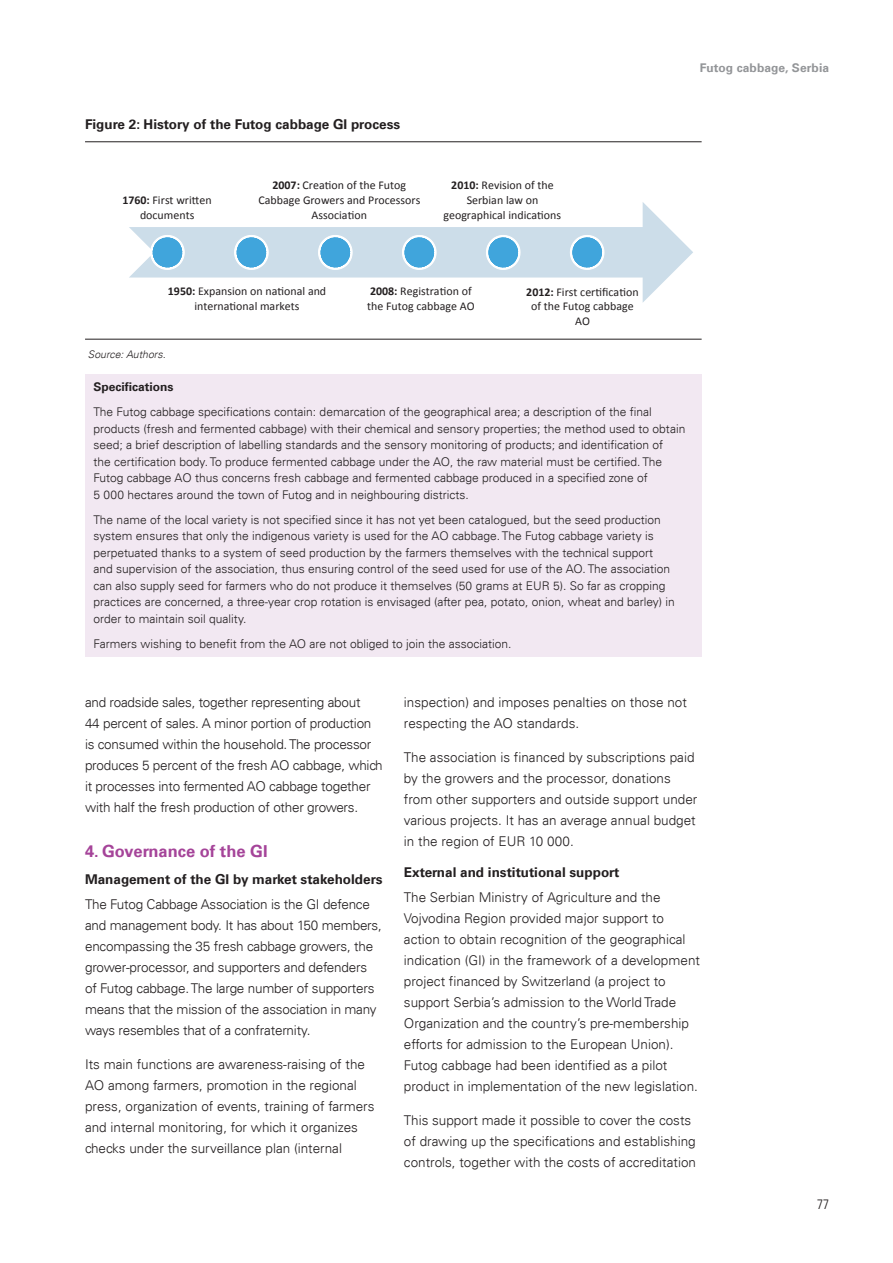
<style>
.page{position:relative;width:893px;height:1263px;background:#fff}
.page>*{position:absolute;margin:0;border:0;box-sizing:border-box;transform-origin:0 0}
.t1{font:700 16.5px "Univers LT";color:#a54499}
.t2{font:300 13.5px/21px "Univers LT";color:#231f20}
.t3{font:300 13.5px/21px "Univers LT";letter-spacing:-.02em;color:#231f20}
.t4{font:700 13.5px "Univers LT";color:#231f20}
.t5{font:300 condensed 13.5px "Univers LT";color:#231f20}
.t6{font:300 12px/16.5px "Univers LT";color:#231f20}
.t7{font:700 12px "Univers LT";letter-spacing:.01em;color:#939598}
.t8{font:700 12px "Univers LT";color:#231f20}
.t9{font:11.85px/14.5px "Calibri";color:#231f20;text-align:center}
.t10{font:italic 300 10.5px "Univers LT";color:#231f20}
.s1{font-weight:700}
</style>
<div class="page">
<div style="left:85px;top:374px;width:617px;height:282px;background:#f2e8f2"></div>
<hr style="left:85px;top:142px;width:617px;height:1px;background:#231f20">
<hr style="left:85px;top:339px;width:617px;height:1px;background:#231f20">
<svg style="left:129px;top:202px;width:564px;height:101px"></svg>
<svg style="left:151px;top:235px;width:33px;height:34px"></svg>
<svg style="left:235px;top:235px;width:33px;height:34px"></svg>
<svg style="left:318px;top:235px;width:34px;height:34px"></svg>
<svg style="left:402px;top:235px;width:34px;height:34px"></svg>
<svg style="left:486px;top:235px;width:34px;height:34px"></svg>
<svg style="left:570px;top:235px;width:34px;height:34px"></svg>
<p class="t4" style="left:85px;top:116px;width:317px">Figure 2: History of the Futog cabbage GI process</p>
<p class="t9" style="left:122px;top:193px;width:91px"><span class="s1">1760:</span> First written documents</p>
<p class="t9" style="left:258px;top:178px;width:163px"><span class="s1">2007:</span> Creation of the Futog<br>Cabbage Growers and Processors<br>Association</p>
<p class="t9" style="left:443px;top:178px;width:119px"><span class="s1">2010:</span> Revision of the<br>Serbian law on geographical indications</p>
<p class="t7" style="left:700px;top:61px;width:131px">Futog cabbage, Serbia</p>
<p class="t9" style="left:367px;top:284px;width:109px;text-align:left"><span class="s1">2008:</span> Regi stration of the Futog cabbage A O</p>
<p class="t9" style="left:168px;top:284px;width:160px"><span class="s1">1950:</span> Expansion on national and international markets</p>
<p class="t9" style="left:526px;top:285px;width:114px"><span class="s1">2012:</span> First certification of the Futog cabbage<br>AO</p>
<p class="t10" style="left:88px;top:348px;width:79px">Source: Authors.</p>
<p class="t8" style="left:94px;top:380px;width:82px">Specifications</p>
<p class="t6" style="left:94px;top:404px;width:593px">The Futog cabbage specifications contain: demarcation of the geographical area; a description of the final products (fresh and fermented cabbage) with their chemical and sensory properties; the method used to obtain seed; a brief description of labelling standards and the sensory monitoring of products; and identification of<br>the certification body. To produce fermented cabbage under the AO, the raw material must be certified. The Futog cabbage AO thus concerns fresh cabbage and fermented cabbage produced in a specified zone of<br>5 000 hectares around the town of Futog and in neighbouring districts.</p>
<p class="t6" style="left:94px;top:511px;width:583px">The name of the local variety is not specified since it has not yet been catalogued, but the seed production system ensures that only the indigenous variety is used for the AO cabbage. The Futog cabbage variety is perpetuated thanks to a system of seed production by the farmers themselves with the technical support and supervision of the association, thus ensuring control of the seed used for use of the AO. The association can also supply seed for farmers who do not produce it themselves (50 grams at EUR 5). So far as cropping practices are concerned, a three-year crop rotation is envisaged (after pea, potato, onion, wheat and barley) in order to maintain soil quality.</p>
<p class="t6" style="left:94px;top:635px;width:420px">Farmers wishing to benefit from the AO are not obliged to join the association.</p>
<p class="t3" style="left:85px;top:692px;width:299px">and roadside sales, together representing about<br>44 percent of sales. A minor portion of production is consumed within the household. The processor produces 5 percent of the fresh AO cabbage, which it processes into fermented AO cabbage together with half the fresh production of other growers.</p>
<p class="t1" style="left:85px;top:842px;width:184px">4. Governance of the GI</p>
<p class="t4" style="left:85px;top:871px;width:299px">Management of the GI by market stakeholders</p>
<p class="t2" style="left:85px;top:894px;width:298px">The Futog Cabbage Association is the GI defence and management body. It has about 150 members, encompassing the 35 fresh cabbage growers, the grower-processor, and supporters and defenders of Futog cabbage. The large number of supporters means that the mission of the association in many ways resembles that of a confraternity.</p>
<p class="t2" style="left:85px;top:1053px;width:291px">Its main functions are awareness-raising of the AO among farmers, promotion in the regional press, organization of events, training of farmers and internal monitoring, for which it organizes checks under the surveillance plan (internal</p>
<p class="t2" style="left:404px;top:692px;width:284px">inspection) and imposes penalties on those not respecting the AO standards.</p>
<p class="t2" style="left:404px;top:747px;width:295px">The association is financed by subscriptions paid by the growers and the processor, donations from other supporters and outside support under various projects. It has an average annual budget in the region of EUR 10 000.</p>
<p class="t4" style="left:404px;top:864px;width:217px">External and institutional support</p>
<p class="t2" style="left:404px;top:887px;width:297px">The Serbian Ministry of Agriculture and the Vojvodina Region provided major support to action to obtain recognition of the geographical indication (GI) in the framework of a development project financed by Switzerland (a project to support Serbia’s admission to the World Trade Organization and the country’s pre-membership efforts for admission to the European Union).<br>Futog cabbage had been identified as a pilot product in implementation of the new legislation.</p>
<p class="t2" style="left:404px;top:1109px;width:294px">This support made it possible to cover the costs of drawing up the specifications and establishing controls, together with the costs of accreditation</p>
<p class="t5" style="left:817px;top:1196px;width:13px">77</p>
</div>
